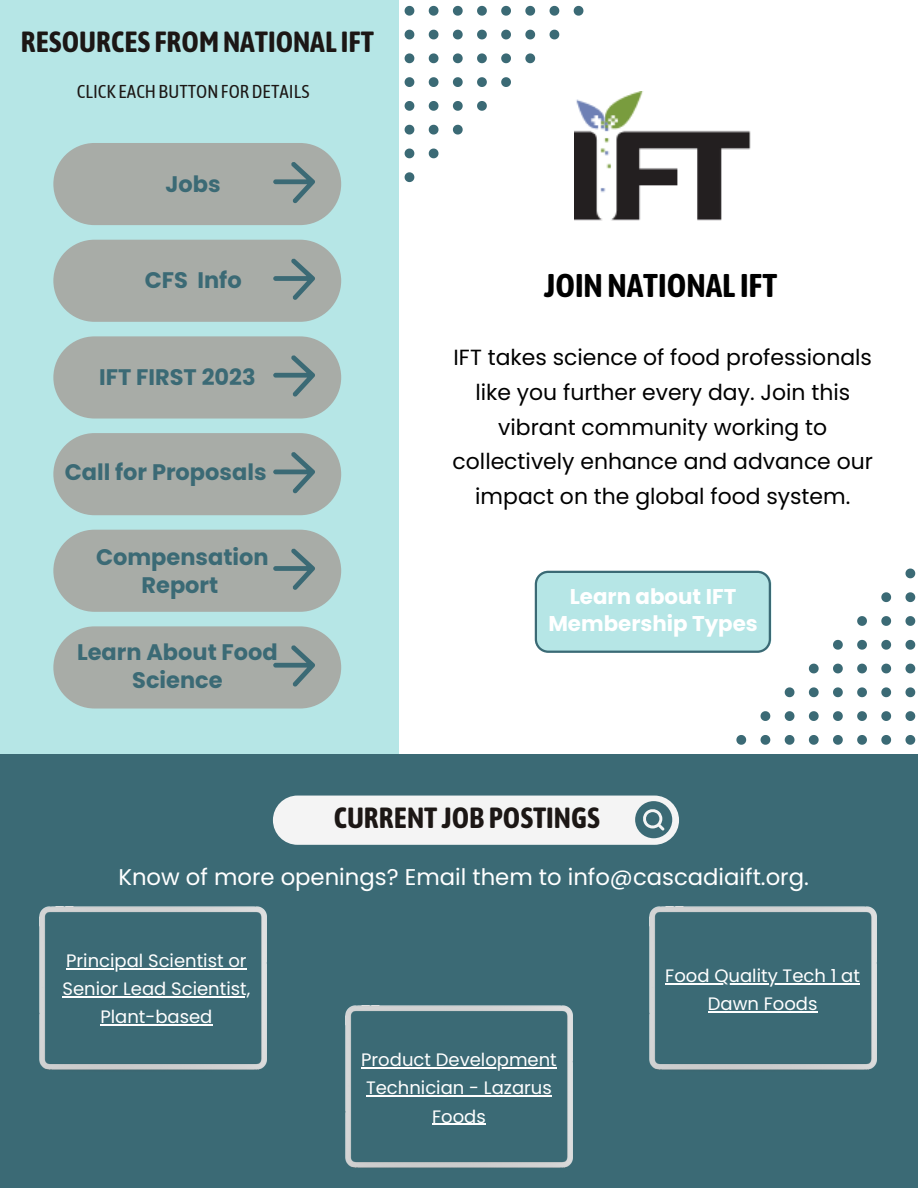
<style>
.page{position:relative;width:918px;height:1188px;background:#fff}
.page>*{position:absolute;margin:0;border:0;box-sizing:border-box;transform-origin:0 0}
.t1{font:700 32.7px "Asap Condensed";color:#000}
.t2{font:700 29.1px "Asap Condensed";color:#1c1715}
.t3{font:22.8px "Poppins";color:#fff}
.t4{font:700 22.5px/28.2px "Poppins";color:#3b6a75;text-align:center}
.t5{font:21.9px/34.8px "Poppins";color:#000;text-align:center}
.t6{font:700 21.3px/27px "Poppins";color:#fff;text-align:center}
.t7{font:18.6px "Asap Condensed";color:#1c1715}
.t8{font:18px/28.2px "Poppins";color:#fff;text-align:center}
</style>
<div class="page">
<svg style="left:405px;top:172px;width:9px;height:10px"></svg>
<svg style="left:405px;top:149px;width:9px;height:9px"></svg>
<svg style="left:429px;top:149px;width:10px;height:9px"></svg>
<svg style="left:405px;top:125px;width:9px;height:10px"></svg>
<svg style="left:429px;top:125px;width:10px;height:10px"></svg>
<svg style="left:453px;top:125px;width:10px;height:10px"></svg>
<svg style="left:405px;top:101px;width:9px;height:10px"></svg>
<svg style="left:429px;top:101px;width:10px;height:10px"></svg>
<svg style="left:453px;top:101px;width:10px;height:10px"></svg>
<svg style="left:477px;top:101px;width:10px;height:10px"></svg>
<svg style="left:405px;top:77px;width:9px;height:10px"></svg>
<svg style="left:429px;top:77px;width:10px;height:10px"></svg>
<svg style="left:453px;top:77px;width:10px;height:10px"></svg>
<svg style="left:477px;top:77px;width:10px;height:10px"></svg>
<svg style="left:501px;top:77px;width:10px;height:10px"></svg>
<svg style="left:405px;top:53px;width:9px;height:10px"></svg>
<svg style="left:429px;top:53px;width:10px;height:10px"></svg>
<svg style="left:453px;top:53px;width:10px;height:10px"></svg>
<svg style="left:477px;top:53px;width:10px;height:10px"></svg>
<svg style="left:501px;top:53px;width:10px;height:10px"></svg>
<svg style="left:525px;top:53px;width:10px;height:10px"></svg>
<svg style="left:405px;top:30px;width:9px;height:9px"></svg>
<svg style="left:429px;top:30px;width:10px;height:9px"></svg>
<svg style="left:453px;top:30px;width:10px;height:9px"></svg>
<svg style="left:477px;top:30px;width:10px;height:9px"></svg>
<svg style="left:501px;top:30px;width:10px;height:9px"></svg>
<svg style="left:525px;top:30px;width:10px;height:9px"></svg>
<svg style="left:550px;top:30px;width:9px;height:9px"></svg>
<svg style="left:405px;top:6px;width:9px;height:10px"></svg>
<svg style="left:429px;top:6px;width:10px;height:10px"></svg>
<svg style="left:453px;top:6px;width:10px;height:10px"></svg>
<svg style="left:477px;top:6px;width:10px;height:10px"></svg>
<svg style="left:501px;top:6px;width:10px;height:10px"></svg>
<svg style="left:525px;top:6px;width:10px;height:10px"></svg>
<svg style="left:550px;top:6px;width:9px;height:10px"></svg>
<svg style="left:574px;top:6px;width:9px;height:10px"></svg>
<div style="left:0;top:0;width:398px;height:755px;background:#b6e6e6"></div>
<div style="left:0;top:755px;width:918px;height:433px;background:#3b6a75"></div>
<div style="left:53px;top:433px;width:288px;height:82px;background:#a8aca7;border-radius:41px"></div>
<svg style="left:273px;top:452px;width:42px;height:41px"></svg>
<div style="left:53px;top:626px;width:288px;height:83px;background:#a8aca7;border-radius:41px"></div>
<svg style="left:273px;top:645px;width:42px;height:42px"></svg>
<div style="left:53px;top:240px;width:288px;height:82px;background:#a8aca7;border-radius:41px"></div>
<svg style="left:273px;top:258px;width:42px;height:42px"></svg>
<div style="left:53px;top:336px;width:288px;height:83px;background:#a8aca7;border-radius:41px"></div>
<svg style="left:273px;top:355px;width:42px;height:42px"></svg>
<div style="left:53px;top:530px;width:288px;height:82px;background:#a8aca7;border-radius:41px"></div>
<svg style="left:273px;top:548px;width:42px;height:42px"></svg>
<div style="left:53px;top:143px;width:288px;height:82px;background:#a8aca7;border-radius:41px"></div>
<svg style="left:273px;top:162px;width:42px;height:41px"></svg>
<div style="left:273px;top:796px;width:406px;height:49px;background:#f4f4f4;border-radius:25px"></div>
<div style="left:635px;top:801px;width:37px;height:37px;background:#3b6a75;border-radius:50%"></div>
<svg style="left:643px;top:809px;width:22px;height:22px"></svg>
<img style="left:575px;top:92px;width:175px;height:128px">
<svg style="left:535px;top:571px;width:236px;height:82px;background:#aedede"></svg>
<svg style="left:905px;top:569px;width:10px;height:9px"></svg>
<svg style="left:905px;top:592px;width:10px;height:10px"></svg>
<svg style="left:881px;top:592px;width:10px;height:10px"></svg>
<svg style="left:905px;top:616px;width:10px;height:10px"></svg>
<svg style="left:881px;top:616px;width:10px;height:10px"></svg>
<svg style="left:857px;top:616px;width:10px;height:10px"></svg>
<svg style="left:905px;top:640px;width:10px;height:10px"></svg>
<svg style="left:881px;top:640px;width:10px;height:10px"></svg>
<svg style="left:857px;top:640px;width:10px;height:10px"></svg>
<svg style="left:833px;top:640px;width:10px;height:10px"></svg>
<svg style="left:905px;top:664px;width:10px;height:9px"></svg>
<svg style="left:881px;top:664px;width:10px;height:9px"></svg>
<svg style="left:857px;top:664px;width:10px;height:9px"></svg>
<svg style="left:833px;top:664px;width:10px;height:9px"></svg>
<svg style="left:809px;top:664px;width:10px;height:9px"></svg>
<svg style="left:905px;top:687px;width:10px;height:10px"></svg>
<svg style="left:881px;top:687px;width:10px;height:10px"></svg>
<svg style="left:857px;top:687px;width:10px;height:10px"></svg>
<svg style="left:833px;top:687px;width:10px;height:10px"></svg>
<svg style="left:809px;top:687px;width:10px;height:10px"></svg>
<svg style="left:785px;top:687px;width:9px;height:10px"></svg>
<svg style="left:905px;top:711px;width:10px;height:10px"></svg>
<svg style="left:881px;top:711px;width:10px;height:10px"></svg>
<svg style="left:857px;top:711px;width:10px;height:10px"></svg>
<svg style="left:833px;top:711px;width:10px;height:10px"></svg>
<svg style="left:809px;top:711px;width:10px;height:10px"></svg>
<svg style="left:785px;top:711px;width:9px;height:10px"></svg>
<svg style="left:761px;top:711px;width:9px;height:10px"></svg>
<svg style="left:905px;top:735px;width:10px;height:10px"></svg>
<svg style="left:881px;top:735px;width:10px;height:10px"></svg>
<svg style="left:857px;top:735px;width:10px;height:10px"></svg>
<svg style="left:833px;top:735px;width:10px;height:10px"></svg>
<svg style="left:809px;top:735px;width:10px;height:10px"></svg>
<svg style="left:785px;top:735px;width:9px;height:10px"></svg>
<svg style="left:761px;top:735px;width:9px;height:10px"></svg>
<svg style="left:736px;top:735px;width:10px;height:10px"></svg>
<img style="left:39px;top:907px;width:227px;height:163px">
<img style="left:649px;top:907px;width:227px;height:163px">
<hr style="left:665px;top:983px;width:195px;height:1px;background:#fff">
<hr style="left:708px;top:1011px;width:109px;height:1px;background:#fff">
<hr style="left:66px;top:968px;width:181px;height:1px;background:#fff">
<hr style="left:62px;top:996px;width:188px;height:2px;background:#fff">
<hr style="left:100px;top:1025px;width:112px;height:1px;background:#fff">
<img style="left:345px;top:1005px;width:228px;height:163px">
<hr style="left:361px;top:1067px;width:196px;height:2px;background:#fff">
<hr style="left:366px;top:1096px;width:186px;height:1px;background:#fff">
<hr style="left:432px;top:1124px;width:54px;height:1px;background:#fff">
<h2 class="t2" style="left:21px;top:24px;width:355px">RESOURCES FROMNATIONAL IFT</h2>
<p class="t7" style="left:77px;top:81px;width:234px">CLICK EACHBUTTONFORDETAILS</p>
<p class="t4" style="left:166px;top:170px;width:57px">Jobs</p>
<p class="t4" style="left:145px;top:266px;width:98px">CFS Info</p>
<p class="t4" style="left:99px;top:363px;width:158px">IFT FIRST 2023</p>
<p class="t4" style="left:65px;top:458px;width:203px">Call for Proposals</p>
<p class="t4" style="left:96px;top:543px;width:174px">Compensation<br>Report</p>
<p class="t4" style="left:77px;top:638px;width:202px">Learn About Food<br>Science</p>
<h1 class="t1" style="left:544px;top:267px;width:235px">JOINNATIONAL IFT</h1>
<p class="t5" style="left:453px;top:340px;width:422px">IFT takes science of food professionals like you further every day. Join this vibrant community working to collectively enhance and advance our impact on the global food system.</p>
<p class="t6" style="left:548px;top:584px;width:211px">Learn about IFT<br>Membership Types</p>
<h2 class="t2" style="left:334px;top:801px;width:268px">CURRENT JOB POSTINGS</h2>
<p class="t3" style="left:118px;top:861px;width:692px">Know of more openings? Email them to info@cascadiaift.org.</p>
<p class="t8" style="left:62px;top:947px;width:189px">Principal Scientist or<br>Senior Lead Scientist,<br>Plant-based</p>
<p class="t8" style="left:361px;top:1046px;width:197px">Product Development<br>Technician - Lazarus<br>Foods</p>
<p class="t8" style="left:665px;top:962px;width:196px">Food Quality Tech 1 at<br>Dawn Foods</p>
</div>
